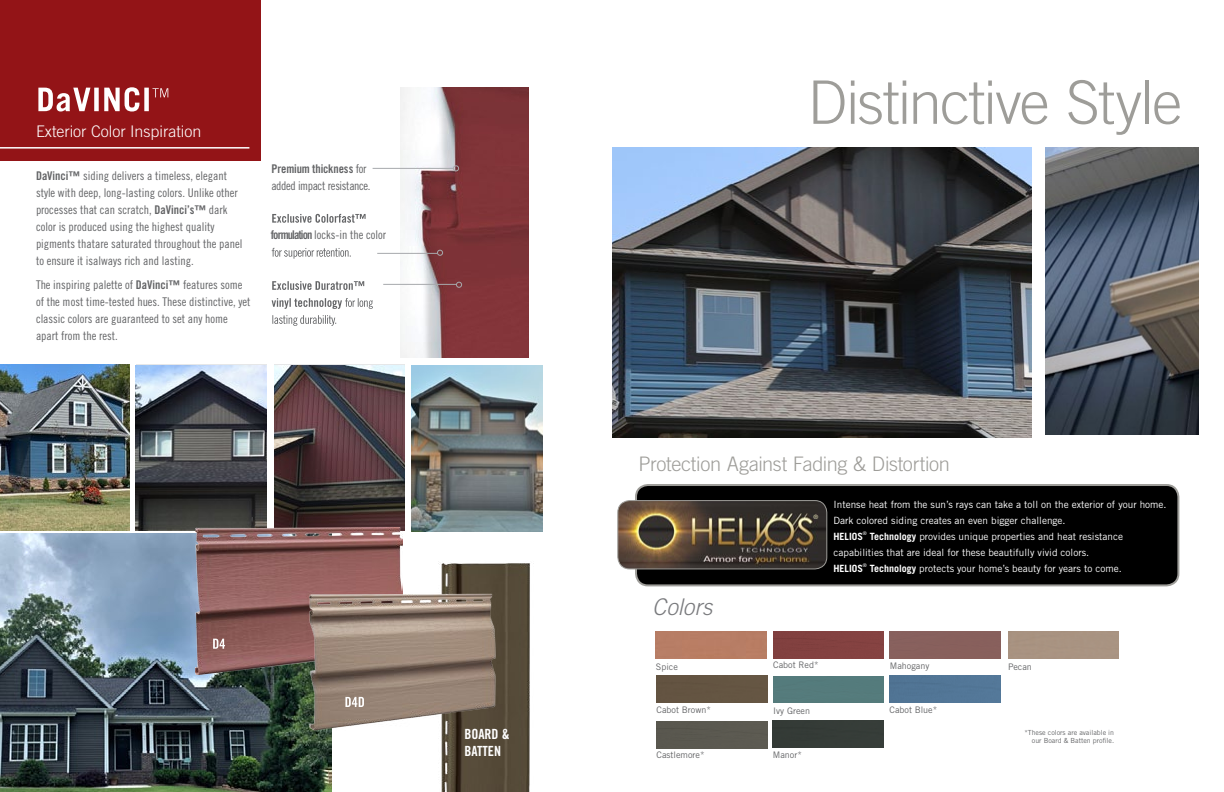
<style>
.page{position:relative;width:1224px;height:792px;background:#fff}
.page>*{position:absolute;margin:0;border:0;box-sizing:border-box;transform-origin:0 0}
.t1{font:300 60px "Trade Gothic";letter-spacing:-.03em;color:#9e9d99}
.t2{font:italic 300 23px "Trade Gothic";color:#797a7d}
.t3{font:300 20px "Trade Gothic";letter-spacing:-.015em;color:#9e9d99}
.t4{font:300 16px "Trade Gothic";color:#fff}
.t5{font:14px/16.8px "Trade Gothic Bold Cond Twenty";color:#fff}
.t6{font:12px/17px "Trade Gothic Cond Eighteen";color:#636466}
.t7{font:12px "Trade Gothic Cond Eighteen";letter-spacing:-.03em;color:#636466}
.t8{font:12px "Trade Gothic Bold Cond Twenty";letter-spacing:-.015em;color:#636466}
.t9{font:10px/16px "Trade Gothic";color:#fff}
.t10{font:700 10px "Trade Gothic";color:#fff}
.t11{font:9px "Trade Gothic";color:#636466}
.t12{font:7px/8.4px "Trade Gothic";color:#636466;text-align:right}
.t13{font:6px "Trade Gothic";color:#e3deb4}
.t14{font:5px "Trade Gothic Cond Eighteen";color:#fff}
.s1{font-family:"Trade Gothic Bold Cond Twenty"}
.s2{font-family:"Trade Gothic Cond Eighteen"}
.s3{font-weight:700}
</style>
<div class="page">
<img style="left:0;top:534px;width:331px;height:258px">
<div style="left:0;top:0;width:261px;height:161px;background:#931417"></div>
<img style="left:400px;top:88px;width:128px;height:270px">
<img style="left:136px;top:365px;width:131px;height:166px">
<img style="left:274px;top:365px;width:131px;height:166px">
<img style="left:412px;top:365px;width:131px;height:166px">
<img style="left:196px;top:528px;width:206px;height:147px">
<img style="left:439px;top:563px;width:91px;height:229px">
<img style="left:612px;top:147px;width:419px;height:290px">
<svg style="left:38px;top:87px;width:130px;height:25px"></svg>
<hr style="left:0;top:147px;width:249px;height:2px;background:#fff">
<img style="left:0;top:364px;width:130px;height:167px">
<hr style="left:373px;top:168px;width:80px;height:1px;background:#a7a9ac">
<hr style="left:377px;top:253px;width:60px;height:1px;background:#a7a9ac">
<hr style="left:383px;top:284px;width:73px;height:1px;background:#a7a9ac">
<svg style="left:453px;top:165px;width:6px;height:6px"></svg>
<svg style="left:437px;top:250px;width:6px;height:6px"></svg>
<svg style="left:456px;top:282px;width:6px;height:6px"></svg>
<svg style="left:213px;top:639px;width:12px;height:10px"></svg>
<div style="left:773px;top:631px;width:111px;height:27px;background:#834140"></div>
<div style="left:890px;top:631px;width:110px;height:27px;background:#88605c"></div>
<div style="left:773px;top:676px;width:111px;height:27px;background:#547b7c"></div>
<div style="left:890px;top:676px;width:110px;height:27px;background:#527696"></div>
<div style="left:657px;top:676px;width:110px;height:27px;background:#645542"></div>
<div style="left:656px;top:631px;width:110px;height:27px;background:#b87d65"></div>
<div style="left:657px;top:721px;width:110px;height:27px;background:#5a5950"></div>
<svg style="left:272px;top:315px;width:64px;height:11px"></svg>
<svg style="left:272px;top:298px;width:101px;height:11px"></svg>
<svg style="left:272px;top:281px;width:92px;height:9px"></svg>
<svg style="left:272px;top:248px;width:79px;height:11px"></svg>
<svg style="left:272px;top:214px;width:94px;height:9px"></svg>
<div style="left:773px;top:721px;width:110px;height:27px;background:#353c37"></div>
<div style="left:636px;top:485px;width:542px;height:100px;background:#000;border-radius:12px"></div>
<div style="left:635px;top:484px;width:544px;height:102px;border:2px solid #9e9d99;border-radius:12px"></div>
<img style="left:619px;top:501px;width:208px;height:68px">
<div style="left:617px;top:500px;width:210px;height:69px;border:1px solid #9e9d99;border-radius:12px"></div>
<img style="left:1045px;top:148px;width:153px;height:286px">
<img style="left:307px;top:591px;width:191px;height:140px">
<svg style="left:345px;top:697px;width:19px;height:10px"></svg>
<h3 class="t4" style="left:36px;top:122px;width:167px">Exterior Color Inspiration</h3>
<p class="t6" style="left:36px;top:167px;width:208px"><span class="s1">DaVinci™</span> siding delivers a timeless, elegant style with deep, long-lasting colors. Unlike other processes that can scratch, <span class="s1">DaVinci’s™</span> dark color is produced using the highest quality pigments thatare saturated throughout the panel to ensure it isalways rich and lasting.</p>
<p class="t6" style="left:36px;top:276px;width:216px">The inspiring palette of <span class="s1">DaVinci™</span> features some of the most time-tested hues. These distinctive, yet classic colors are guaranteed to set any home apart from the rest.</p>
<p class="t8" style="left:271px;top:161px;width:96px">Premium thickness <span class="s2">for</span></p>
<p class="t7" style="left:271px;top:178px;width:101px">added impact resistance.</p>
<p class="t6" style="left:271px;top:226px;width:117px"><span class="s1">formulation</span> locks-in the color</p>
<h1 class="t1" style="left:807px;top:67px;width:376px">Distinctive Style</h1>
<h3 class="t3" style="left:639px;top:452px;width:313px">Protection Against Fading &amp; Distortion</h3>
<p class="t9" style="left:833px;top:497px;width:335px">Intense heat from the sun’s rays can take a toll on the exterior of your home.<br>Dark colored siding creates an even bigger challenge.</p>
<p class="t10" style="left:833px;top:531px;width:31px">HELIOS</p>
<p class="t14" style="left:863px;top:531px;width:5px">®</p>
<p class="t13" style="left:814px;top:513px;width:6px">®</p>
<p class="t9" style="left:833px;top:529px;width:291px;text-indent:36px"><span class="s3">Technology</span> provides unique properties and heat resistance capabilities that are ideal for these beautifully vivid colors.</p>
<p class="t10" style="left:833px;top:563px;width:31px">HELIOS</p>
<p class="t14" style="left:863px;top:563px;width:5px">®</p>
<p class="t9" style="left:870px;top:561px;width:254px"><span class="s3">Technology</span> protects your home’s beauty for years to come.</p>
<h2 class="t2" style="left:652px;top:593px;width:62px">Colors</h2>
<p class="t11" style="left:773px;top:660px;width:47px">Cabot Red*</p>
<p class="t11" style="left:890px;top:660px;width:41px">Mahogany</p>
<p class="t11" style="left:656px;top:662px;width:24px">Spice</p>
<p class="t11" style="left:1008px;top:662px;width:26px">Pecan</p>
<p class="t11" style="left:657px;top:705px;width:56px">Cabot Brown*</p>
<p class="t11" style="left:773px;top:705px;width:38px">Ivy Green</p>
<p class="t11" style="left:890px;top:705px;width:49px">Cabot Blue*</p>
<p class="t5" style="left:464px;top:726px;width:47px">BOARD &amp;<br>BATTEN</p>
<p class="t12" style="left:1024px;top:728px;width:91px">*These colors are available in our Board &amp; Batten profile.</p>
<p class="t11" style="left:773px;top:750px;width:30px">Manor*</p>
<p class="t11" style="left:657px;top:750px;width:49px">Castlemore*</p>
</div>
